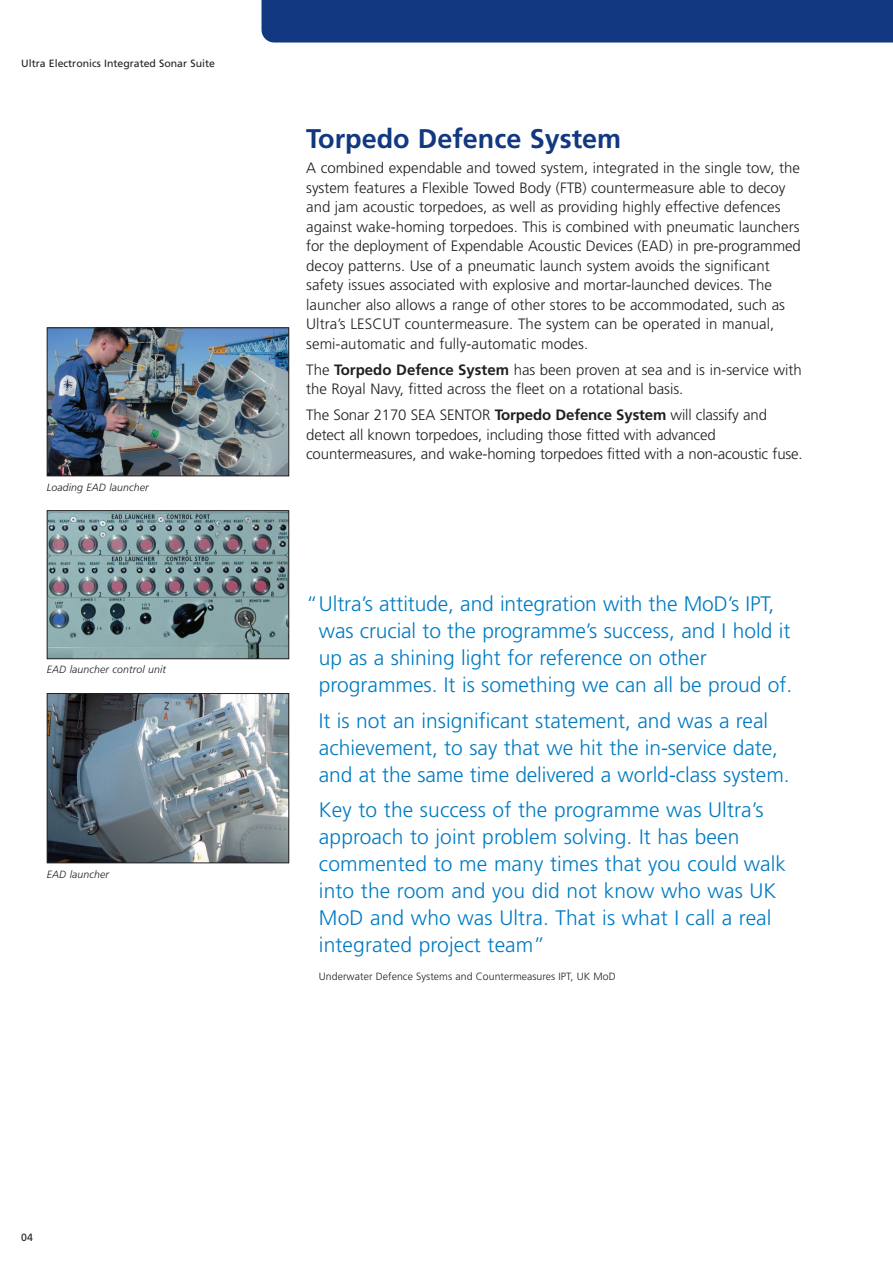
<style>
.page{position:relative;width:893px;height:1263px;background:#fff}
.page>*{position:absolute;margin:0;border:0;box-sizing:border-box;transform-origin:0 0}
.t1{font:700 27px "Frutiger";color:#113880}
.t2{font:300 21px/27px "Frutiger";color:#007bc3}
.t3{font:300 15px/19.5px "Frutiger";color:#231f20}
.t4{font:italic 300 10.5px "Frutiger";letter-spacing:.01em;color:#231f20}
.t5{font:300 10.5px "Frutiger";letter-spacing:.005em;color:#231f20}
.t6{font:10.5px "Frutiger";color:#231f20}
.s1{font-weight:700}
</style>
<div class="page">
<img style="left:49px;top:329px;width:238px;height:145px">
<div style="left:47px;top:327px;width:242px;height:149px;border:1px solid #231f20"></div>
<img style="left:49px;top:512px;width:238px;height:145px">
<div style="left:47px;top:510px;width:242px;height:149px;border:1px solid #231f20"></div>
<div style="left:261px;top:0;width:632px;height:43px;background:#113880"></div>
<img style="left:49px;top:695px;width:238px;height:166px">
<div style="left:47px;top:693px;width:242px;height:170px;border:1px solid #231f20"></div>
<p class="t6" style="left:21px;top:60px;width:195px">Ultra Electronics Integrated Sonar Suite</p>
<p class="t4" style="left:47px;top:483px;width:103px">Loading EAD launcher</p>
<p class="t4" style="left:47px;top:665px;width:121px">EAD launcher control unit</p>
<p class="t4" style="left:47px;top:870px;width:64px">EAD launcher</p>
<h1 class="t1" style="left:306px;top:128px;width:317px">Torpedo Defence System</h1>
<p class="t3" style="left:306px;top:159px;width:496px">A combined expendable and towed system, integrated in the single tow, the system features a Flexible Towed Body (FTB) countermeasure able to decoy and jam acoustic torpedoes, as well as providing highly effective defences against wake-homing torpedoes. This is combined with pneumatic launchers for the deployment of Expendable Acoustic Devices (EAD) in pre-programmed decoy patterns. Use of a pneumatic launch system avoids the significant safety issues associated with explosive and mortar-launched devices. The launcher also allows a range of other stores to be accommodated, such as Ultra’s LESCUT countermeasure. The system can be operated in manual, semi-automatic and fully-automatic modes.</p>
<p class="t3" style="left:306px;top:361px;width:497px">The <span class="s1">Torpedo Defence System</span> has been proven at sea and is in-service with the Royal Navy, fitted across the fleet on a rotational basis.</p>
<p class="t3" style="left:306px;top:406px;width:498px">The Sonar 2170 SEA SENTOR <span class="s1">Torpedo Defence System</span> will classify and detect all known torpedoes, including those fitted with advanced countermeasures, and wake-homing torpedoes fitted with a non-acoustic fuse.</p>
<h2 class="t2" style="left:319px;top:592px;width:475px;text-indent:-13px">“Ultra’s attitude, and integration with the MoD’s IPT, was crucial to the programme’s success, and I hold it up as a shining light for reference on other programmes. It is something we can all be proud of.</h2>
<h2 class="t2" style="left:319px;top:708px;width:472px">It is not an insignificant statement, and was a real achievement, to say that we hit the in-service date, and at the same time delivered a world-class system.</h2>
<p class="t2" style="left:319px;top:798px;width:469px">Key to the success of the programme was Ultra’s approach to joint problem solving. It has been commented to me many times that you could walk into the room and you did not know who was UK MoD and who was Ultra. That is what I call a real integrated project team”</p>
<p class="t5" style="left:319px;top:972px;width:298px">Underwater Defence Systems and Countermeasures IPT, UK MoD</p>
<p class="t6" style="left:21px;top:1233px;width:13px">04</p>
</div>
